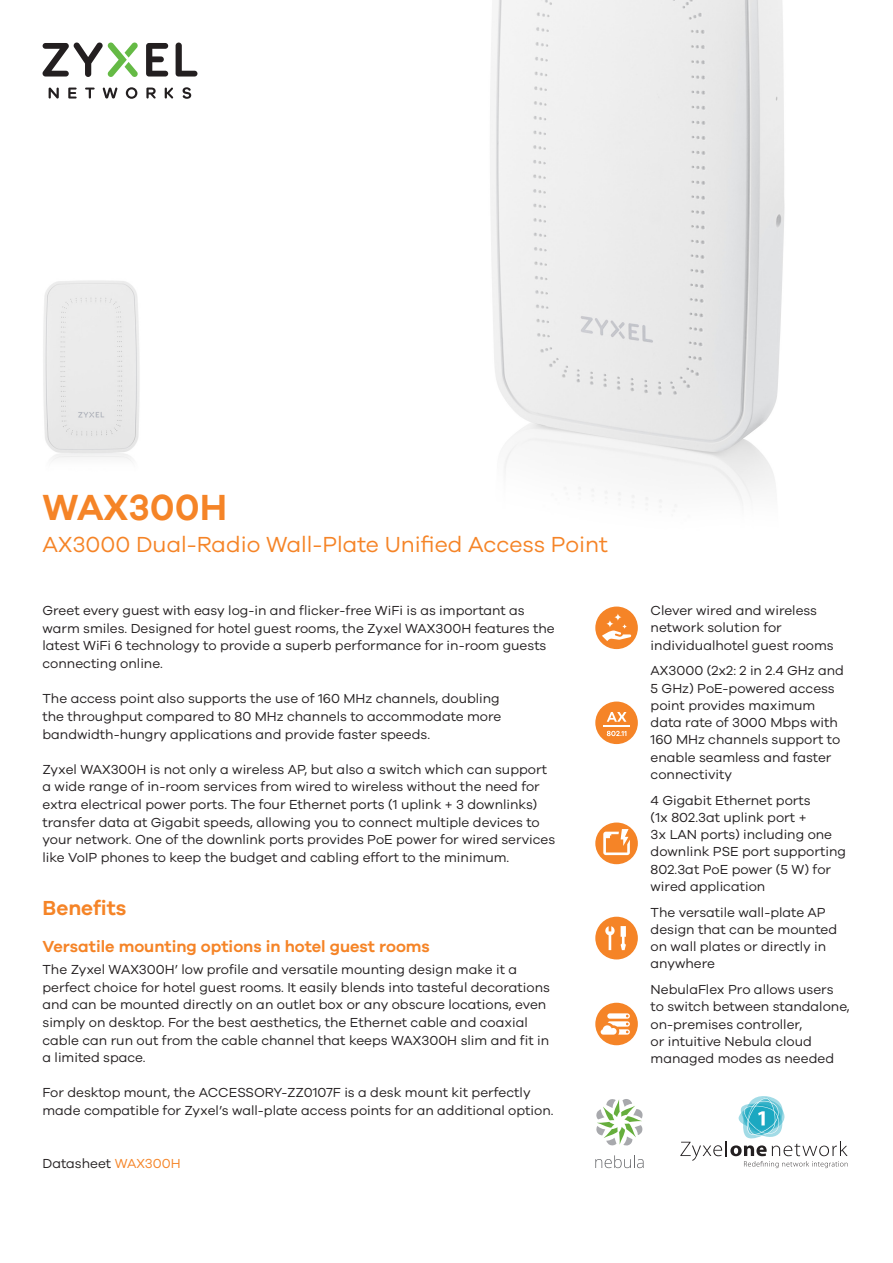
<style>
.page{position:relative;width:893px;height:1263px;background:#fff}
.page>*{position:absolute;margin:0;border:0;box-sizing:border-box;transform-origin:0 0}
.t1{font:600 37.5px "Galano Grotesque";color:#f58427}
.t2{font:22.5px "Galano Grotesque";color:#f58427}
.t3{font:600 21px "Galano Grotesque";color:#f58427}
.t4{font:600 16.5px "Galano Grotesque";color:#f58427}
.t5{font:13.5px/17.2px "Galano Grotesque";color:#231f20}
.s1{color:#f58427}
</style>
<div class="page">
<svg style="left:49px;top:88px;width:10px;height:11px"></svg>
<svg style="left:68px;top:88px;width:9px;height:11px"></svg>
<svg style="left:85px;top:88px;width:10px;height:11px"></svg>
<svg style="left:103px;top:88px;width:15px;height:11px"></svg>
<svg style="left:126px;top:87px;width:11px;height:12px"></svg>
<svg style="left:165px;top:88px;width:9px;height:11px"></svg>
<svg style="left:182px;top:87px;width:9px;height:12px"></svg>
<svg style="left:146px;top:88px;width:10px;height:11px"></svg>
<svg style="left:176px;top:43px;width:21px;height:34px"></svg>
<svg style="left:146px;top:43px;width:22px;height:34px"></svg>
<svg style="left:42px;top:42px;width:96px;height:35px"></svg>
<img style="left:490px;top:0;width:295px;height:507px">
<img style="left:43px;top:280px;width:97px;height:181px">
<svg style="left:680px;top:1096px;width:167px;height:72px"></svg>
<svg style="left:595px;top:1155px;width:49px;height:13px"></svg>
<svg style="left:596px;top:1099px;width:47px;height:47px"></svg>
<div style="left:595px;top:606px;width:43px;height:43px;background:#f58427;border-radius:50%"></div>
<svg style="left:602px;top:613px;width:29px;height:28px"></svg>
<div style="left:595px;top:701px;width:43px;height:43px;background:#f58427;border-radius:50%"></div>
<svg style="left:607px;top:712px;width:19px;height:10px"></svg>
<svg style="left:607px;top:731px;width:19px;height:5px"></svg>
<hr style="left:603px;top:725px;width:27px;height:2px;background:#fff">
<div style="left:595px;top:822px;width:43px;height:42px;background:#f58427;border-radius:50%"></div>
<svg style="left:603px;top:829px;width:27px;height:26px"></svg>
<div style="left:595px;top:917px;width:43px;height:42px;background:#f58427;border-radius:50%"></div>
<svg style="left:621px;top:926px;width:5px;height:24px"></svg>
<svg style="left:605px;top:926px;width:10px;height:24px"></svg>
<div style="left:595px;top:1003px;width:43px;height:42px;background:#f58427;border-radius:50%"></div>
<svg style="left:601px;top:1013px;width:29px;height:22px"></svg>
<p class="t1" style="left:43px;top:485px;width:186px">WAX300H</p>
<p class="t2" style="left:43px;top:531px;width:567px">AX3000 Dual-Radio Wall-Plate Unified Access Point</p>
<p class="t5" style="left:43px;top:601px;width:514px;line-height:17.7px">Greet every guest with easy log-in and flicker-free WiFi is as important as warm smiles. Designed for hotel guest rooms, the Zyxel WAX300H features the latest WiFi 6 technology to provide a superb performance for in-room guests connecting online.</p>
<p class="t5" style="left:43px;top:689px;width:460px;line-height:17.7px;text-align:justify">The access point also supports the use of 160 MHz channels, doubling the throughput compared to 80 MHz channels to accommodate more bandwidth-hungry applications and provide faster speeds.</p>
<p class="t5" style="left:43px;top:760px;width:514px;line-height:17.7px">Zyxel WAX300H is not only a wireless AP, but also a switch which can support a wide range of in-room services from wired to wireless without the need for extra electrical power ports. The four Ethernet ports (1 uplink + 3 downlinks) transfer data at Gigabit speeds, allowing you to connect multiple devices to your network. One of the downlink ports provides PoE power for wired services like VoIP phones to keep the budget and cabling effort to the minimum.</p>
<p class="t3" style="left:43px;top:895px;width:85px">Benefits</p>
<p class="t4" style="left:43px;top:937px;width:389px">Versatile mounting options in hotel guest rooms</p>
<p class="t5" style="left:43px;top:960px;width:509px;line-height:17.7px">The Zyxel WAX300H’ low profile and versatile mounting design make it a perfect choice for hotel guest rooms. It easily blends into tasteful decorations and can be mounted directly on an outlet box or any obscure locations, even simply on desktop. For the best aesthetics, the Ethernet cable and coaxial cable can run out from the cable channel that keeps WAX300H slim and fit in a limited space.</p>
<p class="t5" style="left:43px;top:1084px;width:512px;line-height:17.7px">For desktop mount, the ACCESSORY-ZZ0107F is a desk mount kit perfectly made compatible for Zyxel’s wall-plate access points for an additional option.</p>
<p class="t5" style="left:43px;top:1154px;width:140px">Datasheet <span class="s1">WAX300H</span></p>
<p class="t5" style="left:651px;top:601px;width:185px">Clever wired and wireless network solution for individualhotel guest rooms</p>
<p class="t5" style="left:651px;top:662px;width:195px">AX3000 (2x2: 2 in 2.4 GHz and<br>5 GHz) PoE-powered access point provides maximum data rate of 3000 Mbps with<br>160 MHz channels support to enable seamless and faster connectivity</p>
<p class="t5" style="left:651px;top:791px;width:162px">4 Gigabit Ethernet ports</p>
<p class="t5" style="left:651px;top:808px;width:157px">(1x 802.3at uplink port +</p>
<p class="t5" style="left:651px;top:825px;width:197px">3x LAN ports) including one downlink PSE port supporting<br>802.3at PoE power (5 W) for wired application</p>
<p class="t5" style="left:651px;top:903px;width:188px">The versatile wall-plate AP design that can be mounted on wall plates or directly in anywhere</p>
<p class="t5" style="left:651px;top:980px;width:201px">NebulaFlex Pro allows users to switch between standalone, on-premises controller,<br>or intuitive Nebula cloud managed modes as needed</p>
</div>
